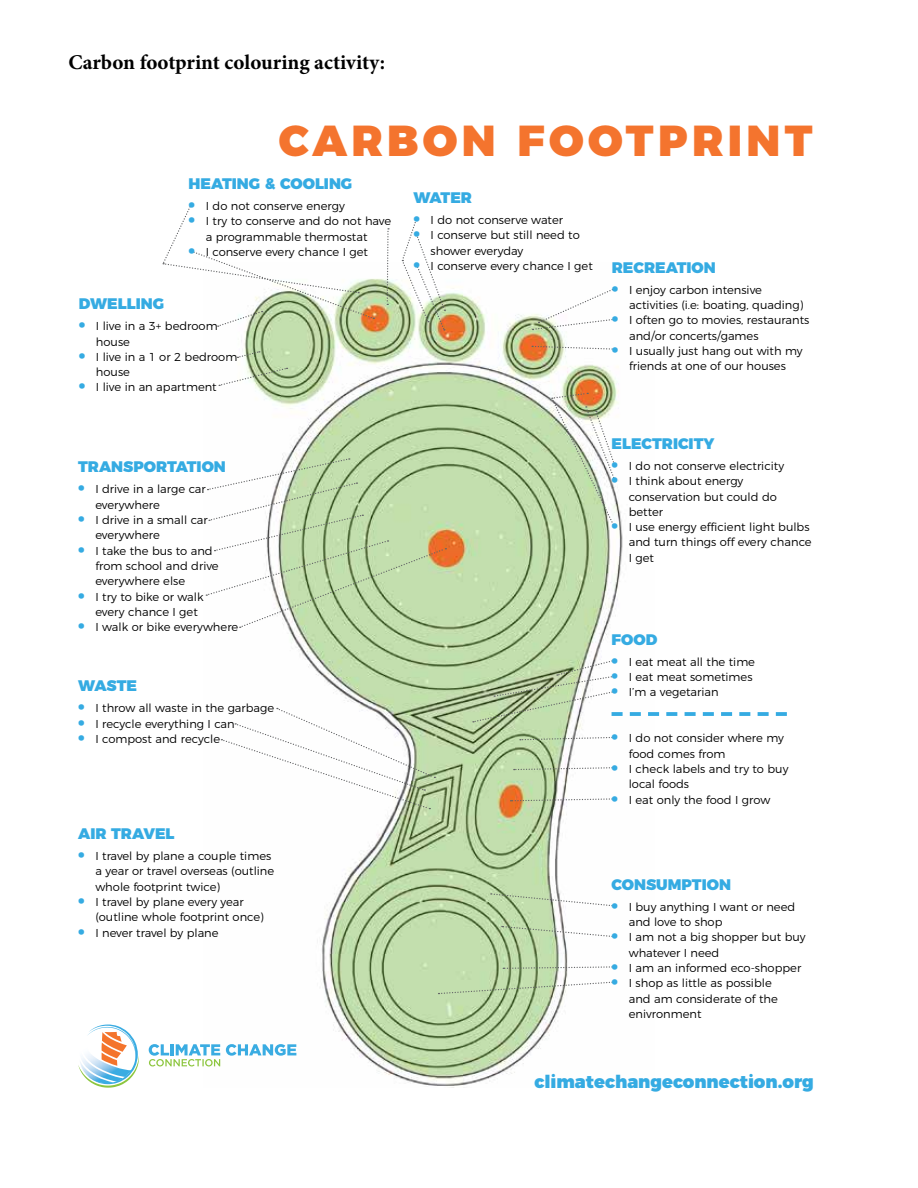
<style>
.page{position:relative;width:918px;height:1188px;background:#fff}
.page>*{position:absolute;margin:0;border:0;box-sizing:border-box;transform-origin:0 0}
.t1{font:900 43.35px "Montserrat";letter-spacing:.1em;color:#f4742e}
.t2{font:700 21px "Minion Pro";color:#000}
.t3{font:900 17.85px "Montserrat";color:#35abe2}
.t4{font:900 15.3px "Montserrat";color:#35abe2}
.t5{font:300 11.55px/15.3px "Montserrat";color:#000}
.s1{font-weight:900;font-size:17.85px;color:#35abe2}
</style>
<div class="page">
<img style="left:205px;top:279px;width:418px;height:809px">
<svg style="left:438px;top:981px;width:178px;height:14px"></svg>
<svg style="left:503px;top:966px;width:113px;height:4px"></svg>
<svg style="left:502px;top:925px;width:114px;height:13px"></svg>
<svg style="left:491px;top:893px;width:125px;height:14px"></svg>
<svg style="left:511px;top:798px;width:105px;height:4px"></svg>
<svg style="left:514px;top:766px;width:102px;height:5px"></svg>
<svg style="left:520px;top:736px;width:96px;height:5px"></svg>
<svg style="left:551px;top:392px;width:65px;height:135px"></svg>
<svg style="left:532px;top:288px;width:84px;height:43px"></svg>
<svg style="left:532px;top:345px;width:84px;height:5px"></svg>
<svg style="left:401px;top:220px;width:45px;height:110px"></svg>
<svg style="left:78px;top:1025px;width:61px;height:63px"></svg>
<svg style="left:226px;top:1044px;width:70px;height:12px"></svg>
<svg style="left:149px;top:1044px;width:71px;height:22px"></svg>
<svg style="left:386px;top:228px;width:3px;height:77px"></svg>
<svg style="left:219px;top:367px;width:69px;height:19px"></svg>
<svg style="left:237px;top:351px;width:23px;height:7px"></svg>
<svg style="left:162px;top:204px;width:212px;height:123px"></svg>
<svg style="left:206px;top:458px;width:240px;height:170px"></svg>
<svg style="left:221px;top:708px;width:214px;height:102px"></svg>
<svg style="left:473px;top:659px;width:314px;height:64px"></svg>
<h2 class="t2" style="left:68px;top:48px;width:318px">Carbon footprint colouring activity:</h2>
<h1 class="t1" style="left:279px;top:104px;width:535px">CARBON FOOTPRINT</h1>
<h3 class="t4" style="left:189px;top:171px;width:165px">HEATING &amp; COOLING</h3>
<p class="t5" style="left:189px;top:197px;width:158px"><span class="s1">•</span> I do not conserve energy</p>
<p class="t5" style="left:189px;top:213px;width:204px;text-align:center"><span class="s1">•</span> I try to conserve and do not have a programmable thermostat</p>
<p class="t5" style="left:189px;top:243px;width:181px"><span class="s1">•</span> I conserve every chance I get</p>
<h3 class="t4" style="left:413px;top:185px;width:60px">WATER</h3>
<p class="t5" style="left:413px;top:211px;width:151px"><span class="s1">•</span> I do not conserve water</p>
<p class="t5" style="left:431px;top:227px;width:151px;text-indent:-17px"><span class="s1">•</span> I conserve but still need to shower everyday</p>
<p class="t5" style="left:413px;top:257px;width:181px"><span class="s1">•</span> I conserve every chance I get</p>
<h3 class="t4" style="left:612px;top:254px;width:105px">RECREATION</h3>
<p class="t5" style="left:629px;top:281px;width:176px;text-indent:-17px"><span class="s1">•</span> I enjoy carbon intensive activities (i.e: boating, quading)</p>
<p class="t5" style="left:629px;top:312px;width:182px;text-indent:-17px"><span class="s1">•</span> I often go to movies, restaurants and/or concerts/games</p>
<p class="t5" style="left:612px;top:342px;width:192px;text-align:center"><span class="s1">•</span> I usually just hang out with my friends at one of our houses</p>
<h3 class="t4" style="left:79px;top:291px;width:87px">DWELLING</h3>
<p class="t5" style="left:96px;top:318px;width:123px;text-indent:-17px"><span class="s1">•</span> I live in a 3+ bedroom house</p>
<p class="t5" style="left:96px;top:348px;width:143px;text-indent:-17px"><span class="s1">•</span> I live in a 1 or 2 bedroom house</p>
<p class="t5" style="left:79px;top:379px;width:140px"><span class="s1">•</span> I live in an apartment</p>
<h3 class="t4" style="left:78px;top:454px;width:149px">TRANSPORTATION</h3>
<p class="t5" style="left:95px;top:481px;width:112px;text-indent:-17px"><span class="s1">•</span> I drive in a large car everywhere</p>
<p class="t5" style="left:95px;top:511px;width:114px;text-indent:-17px"><span class="s1">•</span> I drive in a small car everywhere</p>
<p class="t5" style="left:95px;top:542px;width:125px;text-indent:-17px"><span class="s1">•</span> I take the bus to and from school and drive everywhere else</p>
<p class="t5" style="left:95px;top:588px;width:110px;text-indent:-17px"><span class="s1">•</span> I try to bike or walk every chance I get</p>
<p class="t5" style="left:78px;top:618px;width:162px"><span class="s1">•</span> I walk or bike everywhere</p>
<h3 class="t4" style="left:78px;top:673px;width:60px">WASTE</h3>
<p class="t5" style="left:78px;top:700px;width:198px"><span class="s1">•</span> I throw all waste in the garbage</p>
<p class="t5" style="left:78px;top:715px;width:158px"><span class="s1">•</span> I recycle everything I can</p>
<p class="t5" style="left:78px;top:730px;width:143px"><span class="s1">•</span> I compost and recycle</p>
<h3 class="t4" style="left:78px;top:821px;width:98px">AIR TRAVEL</h3>
<p class="t5" style="left:95px;top:847px;width:180px;text-indent:-17px"><span class="s1">•</span> I travel by plane a couple times a year or travel overseas (outline whole footprint twice)</p>
<p class="t5" style="left:95px;top:893px;width:170px;text-indent:-17px"><span class="s1">•</span> I travel by plane every year (outline whole footprint once)</p>
<p class="t5" style="left:78px;top:924px;width:142px"><span class="s1">•</span> I never travel by plane</p>
<h3 class="t4" style="left:612px;top:431px;width:104px">ELECTRICITY</h3>
<p class="t5" style="left:612px;top:457px;width:174px"><span class="s1">•</span> I do not conserve electricity</p>
<p class="t5" style="left:629px;top:472px;width:150px;text-indent:-17px"><span class="s1">•</span> I think about energy conservation but could do better</p>
<p class="t5" style="left:629px;top:518px;width:184px;text-indent:-17px"><span class="s1">•</span> I use energy efficient light bulbs and turn things off every chance<br>I get</p>
<h3 class="t4" style="left:612px;top:626px;width:47px">FOOD</h3>
<p class="t5" style="left:612px;top:653px;width:145px"><span class="s1">•</span> I eat meat all the time</p>
<p class="t5" style="left:612px;top:668px;width:143px"><span class="s1">•</span> I eat meat sometimes</p>
<p class="t5" style="left:612px;top:684px;width:109px"><span class="s1">•</span> I’m a vegetarian</p>
<p class="t5" style="left:629px;top:730px;width:157px;text-indent:-17px"><span class="s1">•</span> I do not consider where my food comes from</p>
<p class="t5" style="left:629px;top:760px;width:161px;text-indent:-17px"><span class="s1">•</span> I check labels and try to buy local foods</p>
<p class="t5" style="left:612px;top:791px;width:160px"><span class="s1">•</span> I eat only the food I grow</p>
<h3 class="t4" style="left:612px;top:872px;width:121px">CONSUMPTION</h3>
<p class="t5" style="left:629px;top:898px;width:168px;text-indent:-17px"><span class="s1">•</span> I buy anything I want or need and love to shop</p>
<p class="t5" style="left:629px;top:929px;width:178px;text-indent:-17px"><span class="s1">•</span> I am not a big shopper but buy whatever I need</p>
<p class="t5" style="left:612px;top:959px;width:191px"><span class="s1">•</span> I am an informed eco-shopper</p>
<p class="t5" style="left:629px;top:975px;width:151px;text-indent:-17px"><span class="s1">•</span> I shop as little as possible and am considerate of the enivronment</p>
<h3 class="t3" style="left:534px;top:1066px;width:281px">climatechangeconnection.org</h3>
</div>
